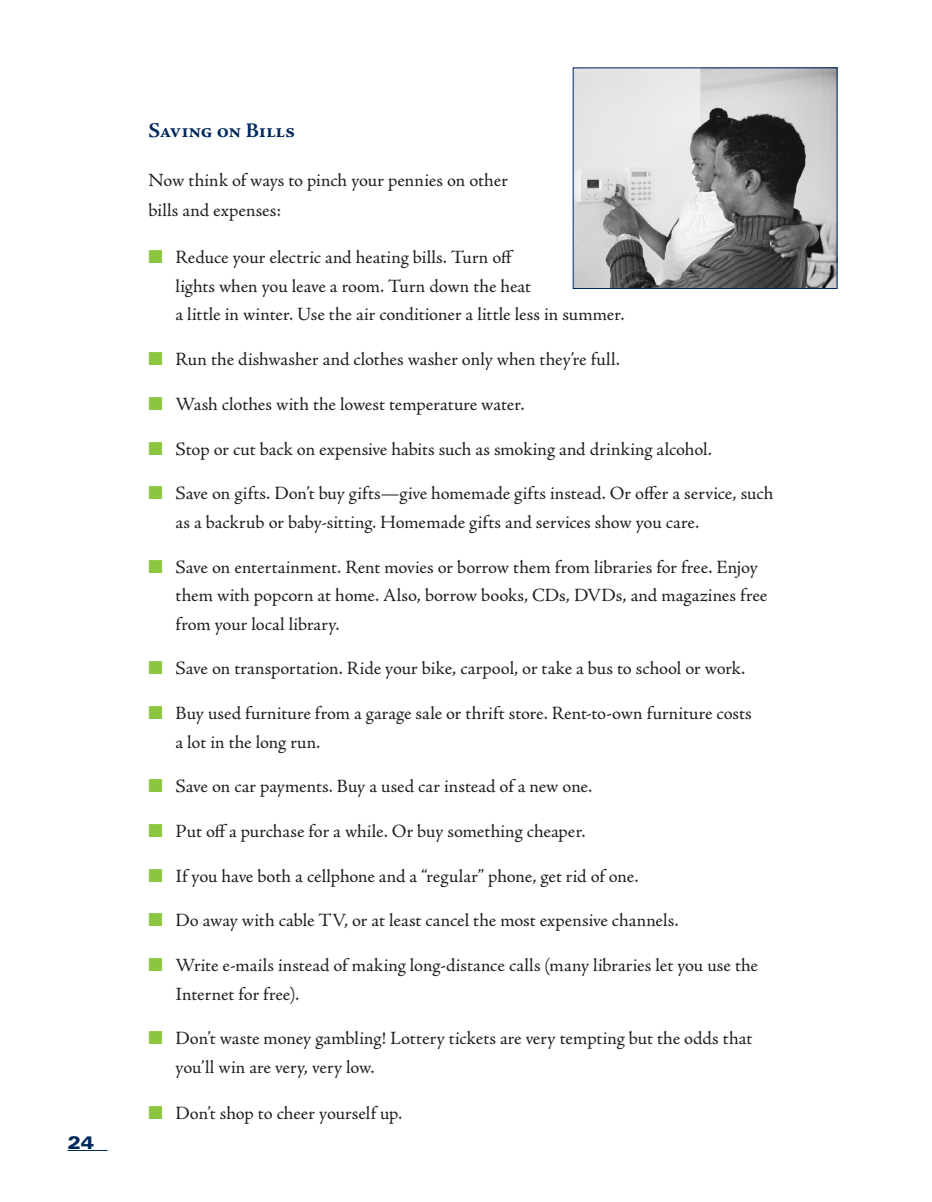
<style>
.page{position:relative;width:932px;height:1202px;background:#fff}
.page>*{position:absolute;margin:0;border:0;box-sizing:border-box;transform-origin:0 0}
.t1{font:700 21px "Adobe Jenson Pro";letter-spacing:-.01em;color:#00295c}
.t2{font:18.75px/28.5px "Adobe Jenson Pro";color:#231f20}
.t3{font:900 expanded 18px "Univers";color:#00295c}
.s1{color:#8bc63e}
</style>
<div class="page">
<hr style="left:68px;top:1150px;width:39px;height:1px;background:#00295c">
<img style="left:574px;top:70px;width:261px;height:217px">
<div style="left:572px;top:68px;width:265px;height:221px;border:1px solid #00295c"></div>
<p class="t3" style="left:68px;top:1131px;width:28px">24</p>
<p class="t1" style="left:148px;top:118px;width:148px">Saving on Bills</p>
<p class="t2" style="left:148px;top:165px;width:361px;line-height:30px">Now think of ways to pinch your pennies on other bills and expenses:</p>
<p class="t2" style="left:176px;top:244px;width:450px;text-indent:-27px"><span class="s1">■</span> Reduce your electric and heating bills. Turn off<br>lights when you leave a room. Turn down the heat<br>a little in winter. Use the air conditioner a little less in summer.</p>
<p class="t2" style="left:148px;top:345px;width:473px"><span class="s1">■</span> Run the dishwasher and clothes washer only when they’re full.</p>
<p class="t2" style="left:148px;top:390px;width:377px"><span class="s1">■</span> Wash clothes with the lowest temperature water.</p>
<p class="t2" style="left:148px;top:435px;width:565px"><span class="s1">■</span> Stop or cut back on expensive habits such as smoking and drinking alcohol.</p>
<p class="t2" style="left:176px;top:479px;width:599px;text-indent:-27px"><span class="s1">■</span> Save on gifts. Don’t buy gifts—give homemade gifts instead. Or offer a service, such as a backrub or baby-sitting. Homemade gifts and services show you care.</p>
<p class="t2" style="left:176px;top:553px;width:593px;text-indent:-27px"><span class="s1">■</span> Save on entertainment. Rent movies or borrow them from libraries for free. Enjoy them with popcorn at home. Also, borrow books, CDs, DVDs, and magazines free from your local library.</p>
<p class="t2" style="left:148px;top:654px;width:598px"><span class="s1">■</span> Save on transportation. Ride your bike, carpool, or take a bus to school or work.</p>
<p class="t2" style="left:176px;top:699px;width:577px;text-indent:-27px"><span class="s1">■</span> Buy used furniture from a garage sale or thrift store. Rent-to-own furniture costs a lot in the long run.</p>
<p class="t2" style="left:148px;top:772px;width:445px"><span class="s1">■</span> Save on car payments. Buy a used car instead of a new one.</p>
<p class="t2" style="left:148px;top:817px;width:438px"><span class="s1">■</span> Put off a purchase for a while. Or buy something cheaper.</p>
<p class="t2" style="left:148px;top:862px;width:491px"><span class="s1">■</span> If you have both a cellphone and a “regular” phone, get rid of one.</p>
<p class="t2" style="left:148px;top:906px;width:531px"><span class="s1">■</span> Do away with cable TV, or at least cancel the most expensive channels.</p>
<p class="t2" style="left:176px;top:951px;width:584px;text-indent:-27px"><span class="s1">■</span> Write e-mails instead of making long-distance calls (many libraries let you use the<br>Internet for free).</p>
<p class="t2" style="left:176px;top:1024px;width:578px;text-indent:-27px"><span class="s1">■</span> Don’t waste money gambling! Lottery tickets are very tempting but the odds that you’ll win are very, very low.</p>
<p class="t2" style="left:148px;top:1099px;width:255px"><span class="s1">■</span> Don’t shop to cheer yourself up.</p>
</div>
